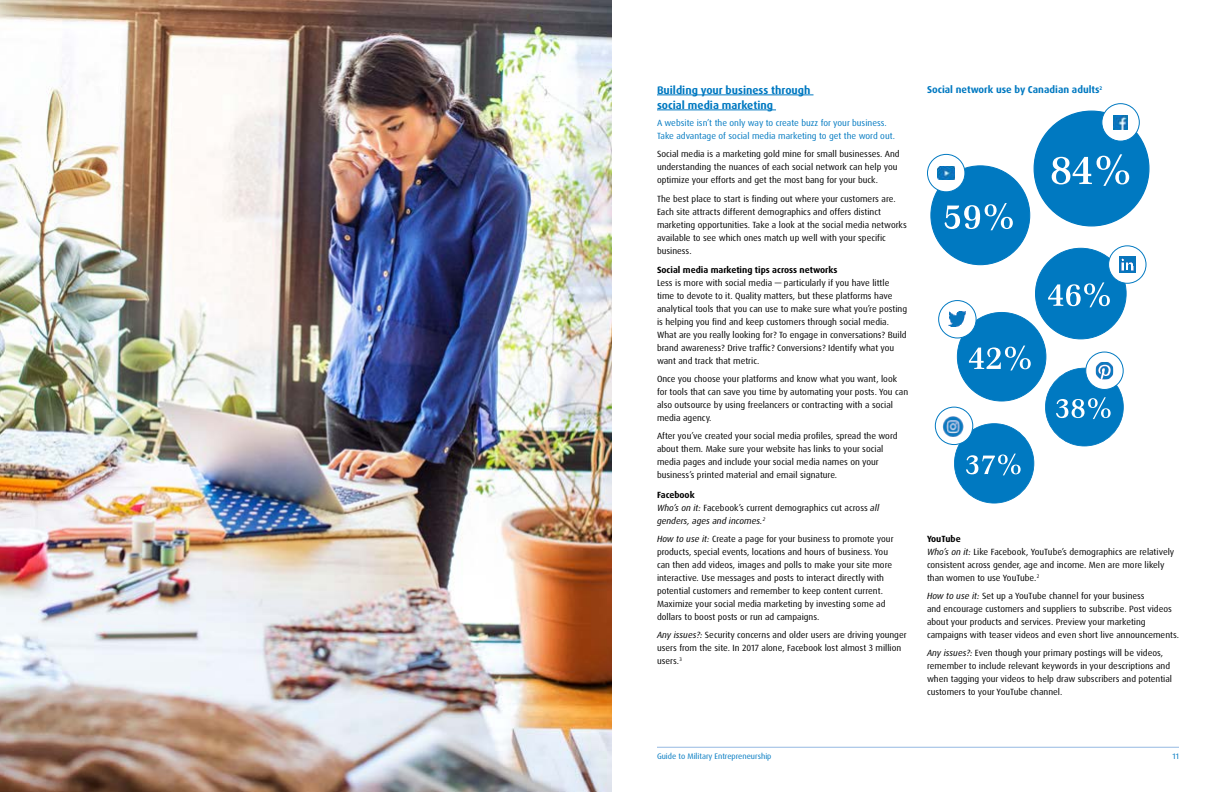
<style>
.page{position:relative;width:1224px;height:792px;background:#fff}
.page>*{position:absolute;margin:0;border:0;box-sizing:border-box;transform-origin:0 0}
.Headline_TOC_H3{font:700 11px/15px "Dax Pro";color:#0079c1}
.Subhead_bold_9pt_H4{font:700 10px "Dax Pro";color:#0079c1}
.Body_Copy_P{font:9px/13px "Dax Pro";color:#000}
.Body_Copy_P-2{font:9px/13px "Dax Pro";color:#0079c1}
.Subhead_bold_9pt_H4-2{font:700 9px "Dax Pro";color:#000}
.t1{font:8px "Dax Pro";color:#0079c1}
.s1{font-style:italic}
</style>
<div class="page">
<hr style="left:657px;top:747px;width:522px;height:1px;background:#95b9e2">
<hr style="left:657px;top:95px;width:157px;height:1px;background:#0079c1">
<hr style="left:657px;top:110px;width:119px;height:1px;background:#0079c1">
<svg style="left:927px;top:103px;width:223px;height:400px"></svg>
<img style="left:0;top:0;width:612px;height:792px">
<h3 class="Headline_TOC_H3" style="left:657px;top:83px;width:155px">Building your business through social media marketing</h3>
<p class="Body_Copy_P-2" style="left:657px;top:117px;width:240px">A website isn’t the only way to create buzz for your business.<br>Take advantage of social media marketing to get the word out.</p>
<p class="Body_Copy_P" style="left:657px;top:148px;width:244px">Social media is a marketing gold mine for small businesses. And understanding the nuances of each social network can help you optimize your efforts and get the most bang for your buck.</p>
<p class="Body_Copy_P" style="left:657px;top:192px;width:251px">The best place to start is finding out where your customers are.<br>Each site attracts different demographics and offers distinct marketing opportunities. Take a look at the social media networks available to see which ones match up well with your specific business.</p>
<h4 class="Subhead_bold_9pt_H4-2" style="left:657px;top:264px;width:182px">Social media marketing tips across networks</h4>
<p class="Body_Copy_P" style="left:657px;top:276px;width:252px">Less is more with social media — particularly if you have little time to devote to it. Quality matters, but these platforms have analytical tools that you can use to make sure what you’re posting is helping you find and keep customers through social media.<br>What are you really looking for? To engage in conversations? Build brand awareness? Drive traffic? Conversions? Identify what you want and track that metric.</p>
<p class="Body_Copy_P" style="left:657px;top:373px;width:253px">Once you choose your platforms and know what you want, look for tools that can save you time by automating your posts. You can also outsource by using freelancers or contracting with a social media agency.</p>
<p class="Body_Copy_P" style="left:657px;top:430px;width:242px">After you’ve created your social media profiles, spread the word about them. Make sure your website has links to your social media pages and include your social media names on your business’s printed material and email signature.</p>
<h4 class="Subhead_bold_9pt_H4-2" style="left:657px;top:489px;width:39px">Facebook</h4>
<p class="Body_Copy_P" style="left:657px;top:501px;width:224px"><span class="s1">Who’s on it:</span> Facebook’s current demographics cut across <span class="s1">all genders, ages and incomes.</span><sup>2</sup></p>
<p class="Body_Copy_P" style="left:657px;top:532px;width:238px"><span class="s1">How to use it:</span> Create a page for your business to promote your products, special events, locations and hours of business. You can then add videos, images and polls to make your site more interactive. Use messages and posts to interact directly with potential customers and remember to keep content current.<br>Maximize your social media marketing by investing some ad dollars to boost posts or run ad campaigns.</p>
<p class="Body_Copy_P" style="left:657px;top:628px;width:251px"><span class="s1">Any issues?:</span> Security concerns and older users are driving younger users from the site. In 2017 alone, Facebook lost almost 3 million users.<sup>3</sup></p>
<h4 class="Subhead_bold_9pt_H4" style="left:927px;top:83px;width:177px">Social network use by Canadian adults<sup>2</sup></h4>
<h4 class="Subhead_bold_9pt_H4-2" style="left:927px;top:533px;width:35px">YouTube</h4>
<p class="Body_Copy_P" style="left:927px;top:545px;width:249px"><span class="s1">Who’s on it:</span> Like Facebook, YouTube’s demographics are relatively consistent across gender, age and income. Men are more likely than women to use YouTube.<sup>2</sup></p>
<p class="Body_Copy_P" style="left:927px;top:590px;width:254px"><span class="s1">How to use it:</span> Set up a YouTube channel for your business<br>and encourage customers and suppliers to subscribe. Post videos about your products and services. Preview your marketing campaigns with teaser videos and even short live announcements.</p>
<p class="Body_Copy_P" style="left:927px;top:647px;width:247px"><span class="s1">Any issues?:</span> Even though your primary postings will be videos, remember to include relevant keywords in your descriptions and when tagging your videos to help draw subscribers and potential customers to your YouTube channel.</p>
<p class="t1" style="left:657px;top:751px;width:116px">Guide to Military Entrepreneurship</p>
<p class="t1" style="left:1173px;top:751px;width:8px">11</p>
</div>
